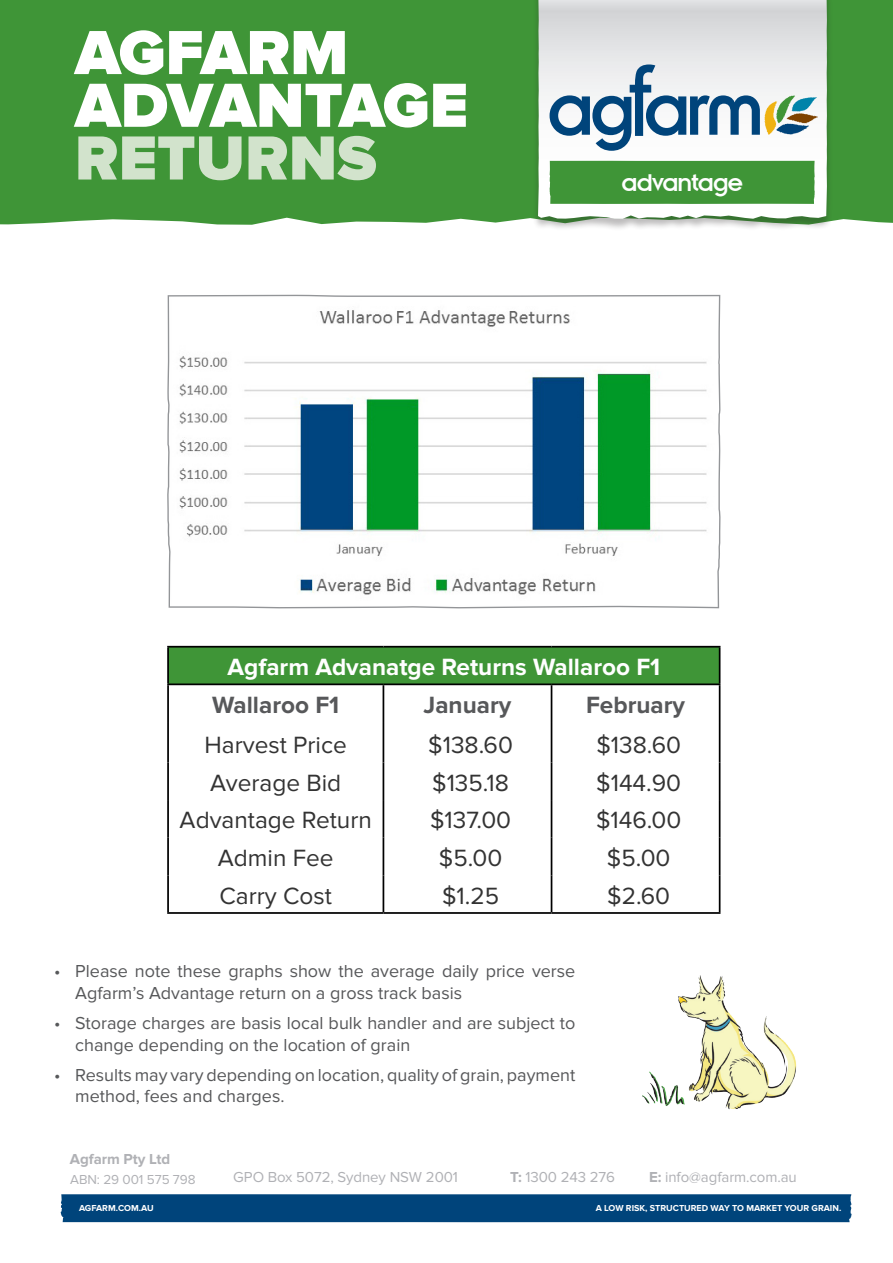
<style>
.page{position:relative;width:893px;height:1263px;background:#fff}
.page>*{position:absolute;margin:0;border:0;box-sizing:border-box;transform-origin:0 0}
.t1{font:900 64.5px/52.7px "Proxima Nova";color:#fff}
.t2{font:900 64.5px "Proxima Nova";color:#d2e3cc}
.t3{font:26.85px "Insignia";letter-spacing:-.05em;color:#fff}
.t4{font:24.45px "Proxima Nova";color:#333}
.t5{font:700 24.45px "Proxima Nova";color:#fff}
.t6{font:700 24.45px "Proxima Nova";color:#57585a}
.t7{font:18px/21.6px "Proxima Nova";color:#57585a}
.t8{font:15px "Proxima Nova";letter-spacing:-.005em;color:#b0b1b5}
.t9{font:700 15px "Proxima Nova";letter-spacing:-.005em;color:#b0b1b5}
.t10{font:13.5px "Proxima Nova";letter-spacing:-.005em;color:#b0b1b5}
.t11{font:700 9px "Proxima Nova";color:#fff}
.s1{font-weight:700}
</style>
<div class="page">
<div style="left:0;top:0;width:893px;height:225px;background:#3f9537"></div>
<div style="left:532px;top:0;width:301px;height:231px;background:#231f20;opacity:.3"></div>
<svg style="left:538px;top:0;width:289px;height:219px"></svg>
<div style="left:549px;top:161px;width:266px;height:43px;background:#3f9537"></div>
<svg style="left:550px;top:64px;width:268px;height:87px"></svg>
<div style="left:60px;top:1194px;width:792px;height:28px;background:#00447b"></div>
<svg style="left:167px;top:294px;width:554px;height:315px"></svg>
<img style="left:642px;top:975px;width:155px;height:135px">
<div style="left:168px;top:647px;width:552px;height:37px;background:#3f9537"></div>
<hr style="left:167px;top:647px;width:2px;height:36px;background:#000">
<hr style="left:719px;top:647px;width:1px;height:36px;background:#000">
<hr style="left:167px;top:685px;width:2px;height:37px;background:#000">
<hr style="left:383px;top:685px;width:1px;height:37px;background:#000">
<hr style="left:551px;top:685px;width:1px;height:37px;background:#000">
<hr style="left:167px;top:646px;width:216px;height:1px;background:#000">
<hr style="left:383px;top:646px;width:169px;height:1px;background:#000">
<hr style="left:552px;top:646px;width:168px;height:1px;background:#000">
<hr style="left:167px;top:683px;width:216px;height:2px;background:#000">
<hr style="left:383px;top:683px;width:169px;height:2px;background:#000">
<hr style="left:552px;top:683px;width:168px;height:2px;background:#000">
<hr style="left:719px;top:685px;width:1px;height:37px;background:#000">
<hr style="left:719px;top:722px;width:1px;height:40px;background:#000">
<hr style="left:167px;top:722px;width:2px;height:40px;background:#000">
<hr style="left:383px;top:722px;width:1px;height:40px;background:#000">
<hr style="left:551px;top:722px;width:1px;height:40px;background:#000">
<hr style="left:167px;top:762px;width:2px;height:38px;background:#000">
<hr style="left:383px;top:762px;width:1px;height:38px;background:#000">
<hr style="left:551px;top:762px;width:1px;height:38px;background:#000">
<hr style="left:719px;top:762px;width:1px;height:38px;background:#000">
<hr style="left:167px;top:800px;width:2px;height:38px;background:#000">
<hr style="left:383px;top:800px;width:1px;height:38px;background:#000">
<hr style="left:551px;top:800px;width:1px;height:38px;background:#000">
<hr style="left:719px;top:800px;width:1px;height:38px;background:#000">
<hr style="left:167px;top:838px;width:2px;height:37px;background:#000">
<hr style="left:383px;top:838px;width:1px;height:37px;background:#000">
<hr style="left:551px;top:838px;width:1px;height:37px;background:#000">
<hr style="left:719px;top:838px;width:1px;height:37px;background:#000">
<hr style="left:167px;top:912px;width:216px;height:2px;background:#000">
<hr style="left:383px;top:912px;width:169px;height:2px;background:#000">
<hr style="left:552px;top:912px;width:168px;height:2px;background:#000">
<hr style="left:167px;top:875px;width:2px;height:37px;background:#000">
<hr style="left:383px;top:875px;width:1px;height:37px;background:#000">
<hr style="left:551px;top:875px;width:1px;height:37px;background:#000">
<hr style="left:719px;top:875px;width:1px;height:37px;background:#000">
<h1 class="t1" style="left:75px;top:28px;width:395px">AGFARM<br>ADVANTAGE</h1>
<h1 class="t2" style="left:75px;top:121px;width:303px">RETURNS</h1>
<h2 class="t3" style="left:621px;top:168px;width:124px">advantage</h2>
<p class="t5" style="left:227px;top:653px;width:434px">Agfarm Advanatge Returns Wallaroo F1</p>
<p class="t6" style="left:212px;top:691px;width:129px">Wallaroo F1</p>
<p class="t6" style="left:424px;top:691px;width:89px">January</p>
<p class="t6" style="left:586px;top:691px;width:101px">February</p>
<p class="t4" style="left:205px;top:731px;width:144px">Harvest Price</p>
<p class="t4" style="left:428px;top:731px;width:86px">$138.60</p>
<p class="t4" style="left:596px;top:731px;width:86px">$138.60</p>
<p class="t4" style="left:210px;top:769px;width:132px">Average Bid</p>
<p class="t4" style="left:432px;top:769px;width:78px">$135.18</p>
<p class="t4" style="left:596px;top:769px;width:86px">$144.90</p>
<p class="t4" style="left:180px;top:806px;width:194px">Advantage Return</p>
<p class="t4" style="left:430px;top:806px;width:83px">$137.00</p>
<p class="t4" style="left:596px;top:806px;width:87px">$146.00</p>
<p class="t4" style="left:218px;top:844px;width:117px">Admin Fee</p>
<p class="t4" style="left:439px;top:844px;width:65px">$5.00</p>
<p class="t4" style="left:607px;top:844px;width:65px">$5.00</p>
<p class="t4" style="left:219px;top:881px;width:114px">Carry Cost</p>
<p class="t4" style="left:442px;top:881px;width:59px">$1.25</p>
<p class="t4" style="left:607px;top:881px;width:64px">$2.60</p>
<p class="t7" style="left:75px;top:961px;width:502px;text-indent:-21px">• Please note these graphs show the average daily price verse<br>Agfarm’s Advantage return on a gross track basis</p>
<p class="t7" style="left:75px;top:1012px;width:502px;text-indent:-21px">• Storage charges are basis local bulk handler and are subject to change depending on the location of grain</p>
<p class="t7" style="left:75px;top:1064px;width:502px;text-indent:-21px">• Results may vary depending on location, quality of grain, payment method, fees and charges.</p>
<p class="t9" style="left:70px;top:1150px;width:102px">Agfarm Pty Ltd</p>
<p class="t10" style="left:70px;top:1171px;width:127px">ABN: 29 001 575 798</p>
<p class="t8" style="left:233px;top:1168px;width:226px">GPO Box 5072, Sydney NSW 2001</p>
<p class="t8" style="left:510px;top:1168px;width:107px"><span class="s1">T:</span> 1300 243 276</p>
<p class="t8" style="left:649px;top:1168px;width:149px"><span class="s1">E:</span> info@agfarm.com.au</p>
<p class="t11" style="left:79px;top:1203px;width:76px">AGFARM.COM.AU</p>
<p class="t11" style="left:596px;top:1203px;width:247px">A LOW RISK, STRUCTURED WAY TO MARKET YOUR GRAIN.</p>
</div>
